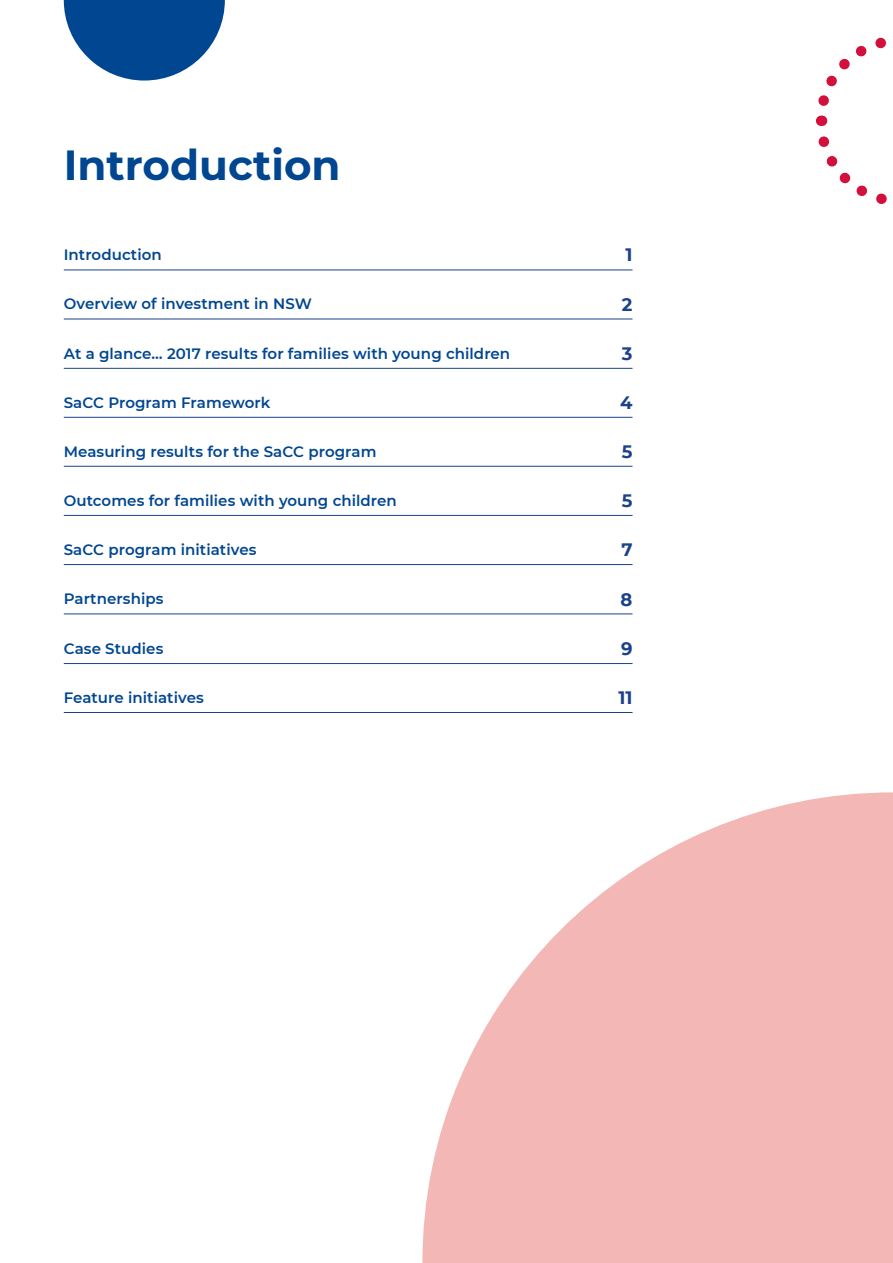
<style>
.page{position:relative;width:893px;height:1263px;background:#fff}
.page>*{position:absolute;margin:0;border:0;box-sizing:border-box;transform-origin:0 0}
.t1{font:700 42px "Montserrat";color:#004691}
.t2{font:700 18px "Montserrat";color:#1c428a}
.t3{font:600 15px "Montserrat";letter-spacing:.005em;color:#004691}
</style>
<div class="page">
<svg style="left:64px;top:0;width:161px;height:81px"></svg>
<svg style="left:816px;top:37px;width:71px;height:167px"></svg>
<hr style="left:64px;top:270px;width:568px;height:1px;background:#1c428a">
<hr style="left:64px;top:319px;width:568px;height:1px;background:#1c428a">
<hr style="left:64px;top:368px;width:568px;height:1px;background:#1c428a">
<hr style="left:64px;top:417px;width:568px;height:1px;background:#1c428a">
<hr style="left:64px;top:466px;width:568px;height:1px;background:#1c428a">
<hr style="left:64px;top:515px;width:568px;height:1px;background:#1c428a">
<hr style="left:64px;top:564px;width:568px;height:1px;background:#1c428a">
<hr style="left:64px;top:614px;width:568px;height:1px;background:#1c428a">
<hr style="left:64px;top:663px;width:568px;height:1px;background:#1c428a">
<hr style="left:64px;top:712px;width:568px;height:1px;background:#1c428a">
<svg style="left:422px;top:792px;width:471px;height:471px;fill:#f3b8b5"></svg>
<h1 class="t1" style="left:64px;top:135px;width:278px">Introduction</h1>
<p class="t3" style="left:64px;top:244px;width:100px">Introduction</p>
<p class="t2" style="left:625px;top:242px;width:9px">1</p>
<p class="t3" style="left:64px;top:293px;width:250px">Overview of investment in NSW</p>
<p class="t2" style="left:622px;top:291px;width:12px">2</p>
<p class="t3" style="left:64px;top:343px;width:448px">At a glance… 2017 results for families with young children</p>
<p class="t2" style="left:622px;top:341px;width:12px">3</p>
<p class="t3" style="left:64px;top:392px;width:208px">SaCC Program Framework</p>
<p class="t2" style="left:620px;top:390px;width:14px">4</p>
<p class="t3" style="left:64px;top:440px;width:314px">Measuring results for the SaCC program</p>
<p class="t2" style="left:622px;top:439px;width:12px">5</p>
<p class="t3" style="left:64px;top:490px;width:335px">Outcomes for families with young children</p>
<p class="t2" style="left:622px;top:488px;width:12px">5</p>
<p class="t3" style="left:64px;top:539px;width:194px">SaCC program initiatives</p>
<p class="t2" style="left:621px;top:537px;width:13px">7</p>
<p class="t3" style="left:64px;top:588px;width:101px">Partnerships</p>
<p class="t2" style="left:621px;top:586px;width:13px">8</p>
<p class="t3" style="left:64px;top:638px;width:101px">Case Studies</p>
<p class="t2" style="left:621px;top:636px;width:13px">9</p>
<p class="t3" style="left:64px;top:687px;width:142px">Feature initiatives</p>
<p class="t2" style="left:618px;top:685px;width:16px">11</p>
</div>
